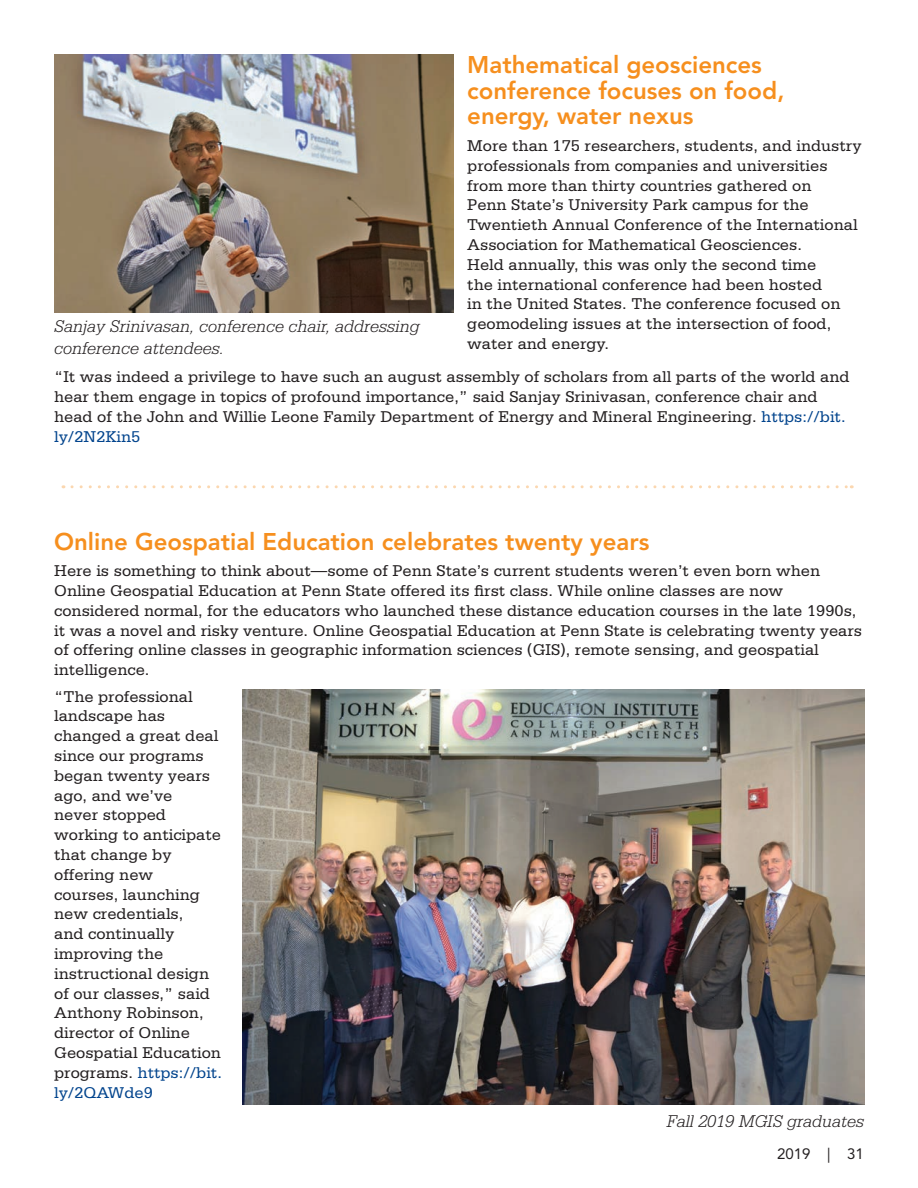
<style>
.page{position:relative;width:918px;height:1188px;background:#fff}
.page>*{position:absolute;margin:0;border:0;box-sizing:border-box;transform-origin:0 0}
.t1{font:800 24px/26px "Avenir LT Std";color:#f68f1e}
.t2{font:italic 300 18px/21.6px "Serifa Std";color:#231f20}
.t3{font:16.5px/19.8px "Serifa Std";color:#231f20}
.t4{font:15px "Avenir LT Std";color:#231f20}
.s1{color:#02448d}
</style>
<div class="page">
<img style="left:54px;top:54px;width:400px;height:259px">
<svg style="left:72px;top:485px;width:780px;height:3px"></svg>
<img style="left:242px;top:690px;width:622px;height:414px">
<h1 class="t1" style="left:467px;top:51px;width:319px">Mathematical geosciences conference focuses on food, energy, water nexus</h1>
<p class="t3" style="left:467px;top:136px;width:396px">More than 175 researchers, students, and industry professionals from companies and universities from more than thirty countries gathered on<br>Penn State’s University Park campus for the Twentieth Annual Conference of the International Association for Mathematical Geosciences.<br>Held annually, this was only the second time<br>the international conference had been hosted<br>in the United States. The conference focused on geomodeling issues at the intersection of food, water and energy.</p>
<p class="t3" style="left:54px;top:367px;width:797px">“It was indeed a privilege to have such an august assembly of scholars from all parts of the world and hear them engage in topics of profound importance,” said Sanjay Srinivasan, conference chair and head of the John and Willie Leone Family Department of Energy and Mineral Engineering. <span class="s1">https://bit. ly/2N2Kin5</span></p>
<p class="t2" style="left:54px;top:316px;width:367px">Sanjay Srinivasan, conference chair, addressing conference attendees.</p>
<h1 class="t1" style="left:54px;top:528px;width:597px">Online Geospatial Education celebrates twenty years</h1>
<p class="t3" style="left:54px;top:561px;width:809px">Here is something to think about—some of Penn State’s current students weren’t even born when Online Geospatial Education at Penn State offered its first class. While online classes are now considered normal, for the educators who launched these distance education courses in the late 1990s, it was a novel and risky venture. Online Geospatial Education at Penn State is celebrating twenty years of offering online classes in geographic information sciences (GIS), remote sensing, and geospatial intelligence.</p>
<p class="t3" style="left:54px;top:687px;width:169px">“The professional landscape has changed a great deal since our programs began twenty years ago, and we’ve<br>never stopped working to anticipate that change by offering new<br>courses, launching new credentials,<br>and continually improving the instructional design of our classes,” said<br>Anthony Robinson, director of Online<br>Geospatial Education programs. <span class="s1">https://bit. ly/2QAWde9</span></p>
<p class="t2" style="left:667px;top:1110px;width:199px">Fall 2019 MGIS graduates</p>
<p class="t4" style="left:777px;top:1145px;width:88px">2019 | 31</p>
</div>
